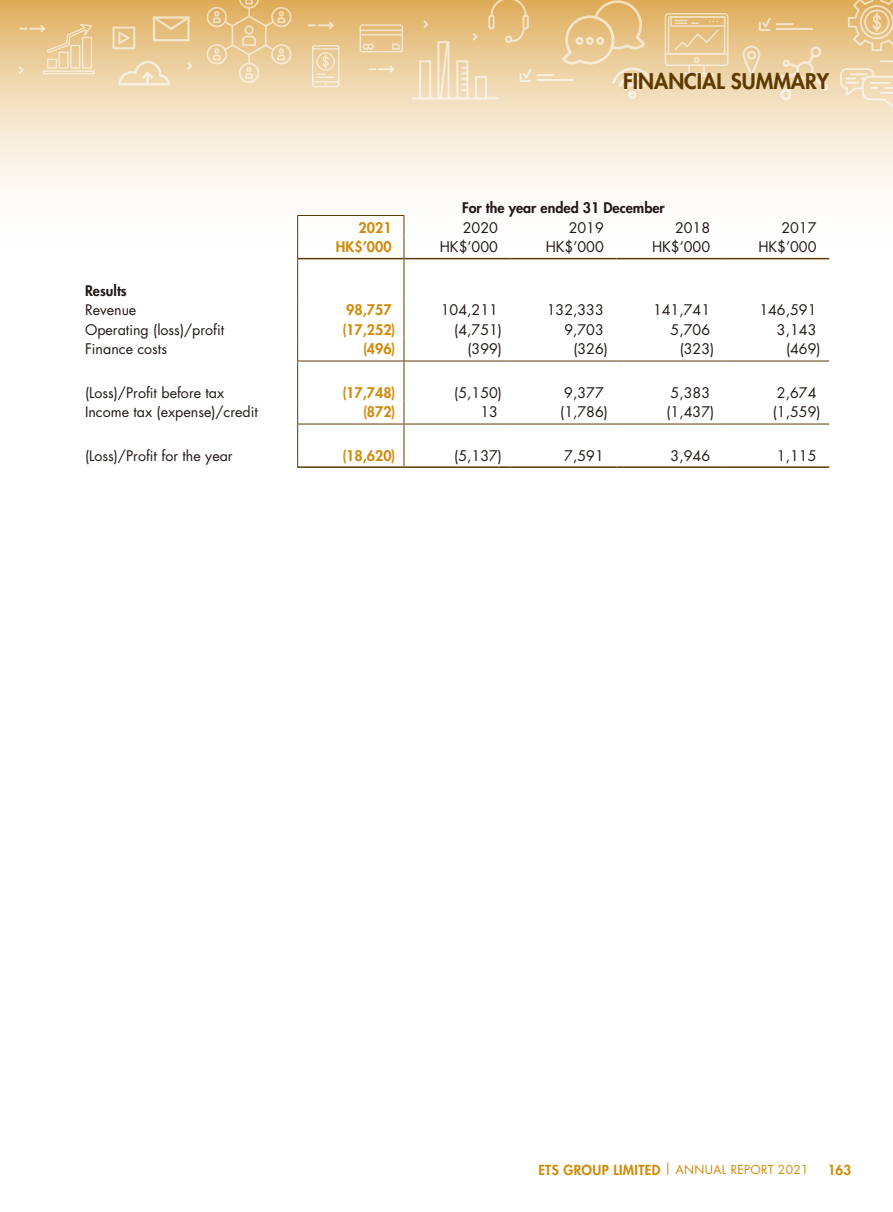
<style>
.page{position:relative;width:893px;height:1212px;background:#fff}
.page>*{position:absolute;margin:0;border:0;box-sizing:border-box;transform-origin:0 0}
.t1{font:800 21px "Futura Std";color:#5d3a00}
.t2{font:14.25px "Futura Std";color:#231916}
.t3{font:800 14.25px "Futura Std";color:#d08a09}
.t4{font:800 14.25px "Futura Std";color:#231916}
.t5{font:800 13.5px "Futura Std";color:#d08a09}
.t6{font:12px "Futura Std";letter-spacing:.025em;color:#d08a09}
.s1{font-weight:800;font-size:13.5px}
.s2{font-weight:500}
</style>
<div class="page">
<svg style="left:0;top:0;width:893px;height:256px"></svg>
<svg style="left:473px;top:33px;width:4px;height:7px"></svg>
<svg style="left:880px;top:60px;width:13px;height:2px"></svg>
<svg style="left:368px;top:65px;width:26px;height:8px"></svg>
<hr style="left:776px;top:28px;width:37px;height:2px;background:#fff">
<svg style="left:759px;top:18px;width:34px;height:13px"></svg>
<svg style="left:743px;top:46px;width:17px;height:30px"></svg>
<svg style="left:206px;top:0;width:87px;height:83px"></svg>
<svg style="left:520px;top:69px;width:11px;height:13px"></svg>
<hr style="left:537px;top:79px;width:37px;height:2px;background:#fff">
<svg style="left:537px;top:74px;width:17px;height:2px"></svg>
<svg style="left:840px;top:68px;width:53px;height:40px"></svg>
<hr style="left:412px;top:97px;width:87px;height:2px;background:#fff">
<svg style="left:419px;top:60px;width:12px;height:39px"></svg>
<svg style="left:475px;top:76px;width:12px;height:23px"></svg>
<svg style="left:437px;top:41px;width:13px;height:58px"></svg>
<svg style="left:456px;top:60px;width:12px;height:39px"></svg>
<hr style="left:43px;top:71px;width:52px;height:3px;background:#fff">
<svg style="left:19px;top:24px;width:73px;height:50px"></svg>
<svg style="left:308px;top:22px;width:26px;height:7px"></svg>
<svg style="left:118px;top:61px;width:52px;height:25px"></svg>
<svg style="left:113px;top:27px;width:22px;height:22px"></svg>
<svg style="left:562px;top:0;width:90px;height:99px"></svg>
<svg style="left:312px;top:45px;width:27px;height:42px"></svg>
<svg style="left:780px;top:46px;width:49px;height:54px"></svg>
<svg style="left:153px;top:16px;width:37px;height:25px"></svg>
<svg style="left:488px;top:0;width:41px;height:43px"></svg>
<svg style="left:665px;top:13px;width:63px;height:64px"></svg>
<svg style="left:187px;top:62px;width:5px;height:8px"></svg>
<svg style="left:423px;top:21px;width:5px;height:7px"></svg>
<svg style="left:360px;top:24px;width:43px;height:28px"></svg>
<svg style="left:848px;top:0;width:45px;height:51px"></svg>
<hr style="left:297px;top:215px;width:107px;height:1px;background:#5d3a00">
<svg style="left:297px;top:216px;width:1px;height:252px"></svg>
<svg style="left:404px;top:216px;width:1px;height:250px"></svg>
<hr style="left:298px;top:258px;width:106px;height:1px;background:#5d3a00">
<hr style="left:404px;top:258px;width:106px;height:1px;background:#5d3a00">
<hr style="left:510px;top:258px;width:107px;height:1px;background:#5d3a00">
<hr style="left:617px;top:258px;width:106px;height:1px;background:#5d3a00">
<hr style="left:723px;top:258px;width:106px;height:1px;background:#5d3a00">
<hr style="left:298px;top:361px;width:106px;height:1px;background:#5d3a00">
<hr style="left:404px;top:361px;width:106px;height:1px;background:#5d3a00">
<hr style="left:510px;top:361px;width:107px;height:1px;background:#5d3a00">
<hr style="left:617px;top:361px;width:106px;height:1px;background:#5d3a00">
<hr style="left:723px;top:361px;width:106px;height:1px;background:#5d3a00">
<hr style="left:298px;top:424px;width:106px;height:1px;background:#5d3a00">
<hr style="left:404px;top:424px;width:106px;height:1px;background:#5d3a00">
<hr style="left:510px;top:424px;width:107px;height:1px;background:#5d3a00">
<hr style="left:617px;top:424px;width:106px;height:1px;background:#5d3a00">
<hr style="left:723px;top:424px;width:106px;height:1px;background:#5d3a00">
<hr style="left:298px;top:466px;width:106px;height:2px;background:#5d3a00">
<hr style="left:404px;top:466px;width:106px;height:2px;background:#5d3a00">
<hr style="left:510px;top:466px;width:107px;height:2px;background:#5d3a00">
<hr style="left:617px;top:466px;width:106px;height:2px;background:#5d3a00">
<hr style="left:723px;top:466px;width:106px;height:2px;background:#5d3a00">
<h1 class="t1" style="left:623px;top:68px;width:208px">FINANCIAL SUMMARY</h1>
<p class="t4" style="left:462px;top:198px;width:204px">For the year ended 31 December</p>
<p class="t3" style="left:359px;top:219px;width:34px">2021</p>
<p class="t2" style="left:463px;top:219px;width:37px">2020</p>
<p class="t2" style="left:569px;top:219px;width:37px">2019</p>
<p class="t2" style="left:675px;top:219px;width:37px">2018</p>
<p class="t2" style="left:781px;top:219px;width:37px">2017</p>
<p class="t3" style="left:336px;top:238px;width:57px">HK$’000</p>
<p class="t2" style="left:440px;top:238px;width:60px">HK$’000</p>
<p class="t2" style="left:546px;top:238px;width:60px">HK$’000</p>
<p class="t2" style="left:652px;top:238px;width:60px">HK$’000</p>
<p class="t2" style="left:758px;top:238px;width:60px">HK$’000</p>
<p class="t4" style="left:85px;top:282px;width:43px">Results</p>
<p class="t2" style="left:85px;top:301px;width:53px">Revenue</p>
<p class="t3" style="left:346px;top:301px;width:47px">98,757</p>
<p class="t2" style="left:441px;top:301px;width:59px">104,211</p>
<p class="t2" style="left:547px;top:301px;width:59px">132,333</p>
<p class="t2" style="left:653px;top:301px;width:59px">141,741</p>
<p class="t2" style="left:759px;top:301px;width:59px">146,591</p>
<p class="t2" style="left:85px;top:321px;width:141px">Operating (loss)/profit</p>
<p class="t3" style="left:342px;top:321px;width:55px">(17,252)</p>
<p class="t2" style="left:454px;top:321px;width:49px">(4,751)</p>
<p class="t2" style="left:564px;top:321px;width:41px">9,703</p>
<p class="t2" style="left:671px;top:321px;width:41px">5,706</p>
<p class="t2" style="left:777px;top:321px;width:41px">3,143</p>
<p class="t2" style="left:85px;top:340px;width:83px">Finance costs</p>
<p class="t3" style="left:363px;top:340px;width:34px">(496)</p>
<p class="t2" style="left:467px;top:340px;width:36px">(399)</p>
<p class="t2" style="left:573px;top:340px;width:36px">(326)</p>
<p class="t2" style="left:680px;top:340px;width:36px">(323)</p>
<p class="t2" style="left:786px;top:340px;width:36px">(469)</p>
<p class="t2" style="left:85px;top:384px;width:141px">(Loss)/Profit before tax</p>
<p class="t3" style="left:342px;top:384px;width:55px">(17,748)</p>
<p class="t2" style="left:454px;top:384px;width:49px">(5,150)</p>
<p class="t2" style="left:564px;top:384px;width:41px">9,377</p>
<p class="t2" style="left:671px;top:384px;width:41px">5,383</p>
<p class="t2" style="left:777px;top:384px;width:41px">2,674</p>
<p class="t2" style="left:85px;top:403px;width:174px">Income tax (expense)/credit</p>
<p class="t3" style="left:363px;top:403px;width:34px">(872)</p>
<p class="t2" style="left:480px;top:403px;width:19px">13</p>
<p class="t2" style="left:560px;top:403px;width:49px">(1,786)</p>
<p class="t2" style="left:667px;top:403px;width:49px">(1,437)</p>
<p class="t2" style="left:773px;top:403px;width:49px">(1,559)</p>
<p class="t2" style="left:85px;top:447px;width:149px">(Loss)/Profit for the year</p>
<p class="t3" style="left:342px;top:447px;width:55px">(18,620)</p>
<p class="t2" style="left:454px;top:447px;width:49px">(5,137)</p>
<p class="t2" style="left:564px;top:447px;width:41px">7,591</p>
<p class="t2" style="left:671px;top:447px;width:41px">3,946</p>
<p class="t2" style="left:777px;top:447px;width:41px">1,115</p>
<p class="t6" style="left:538px;top:1161px;width:272px"><span class="s1">ETS GROUP LIMITED</span> <span class="s2">|</span> ANNUAL REPORT 2021</p>
<p class="t5" style="left:828px;top:1162px;width:25px">163</p>
</div>
